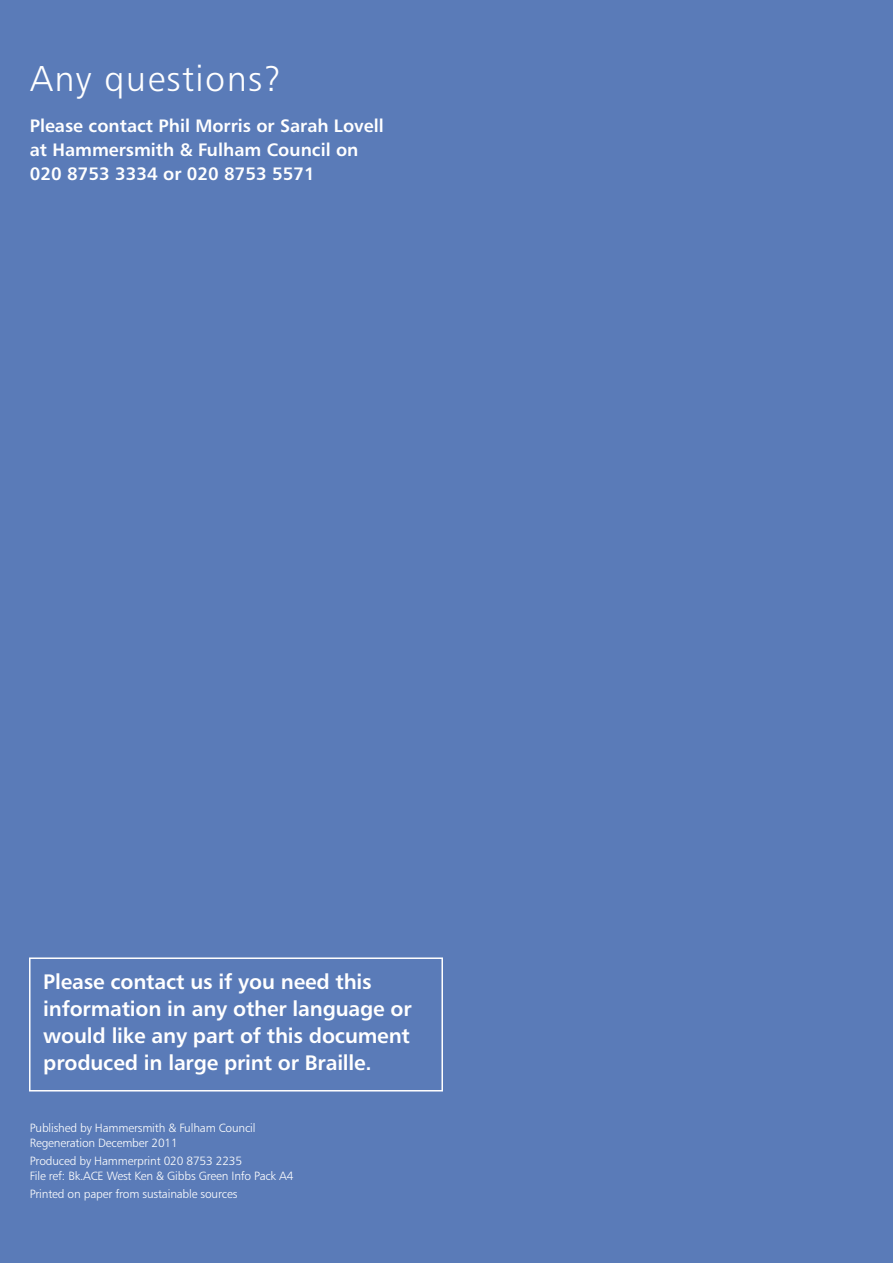
<style>
.page{position:relative;width:893px;height:1263px;background:#5a7bb8}
.page>*{position:absolute;margin:0;border:0;box-sizing:border-box;transform-origin:0 0}
.t1{font:36px "Humanist 777 BT Light B";letter-spacing:.04em;color:#fff}
.t2{font:21px/27px "Humanist 777 BT Bold B";letter-spacing:-.01em;color:#fff}
.t3{font:18px/24px "Humanist 777 BT Bold B";color:#fff}
.t4{font:12px/14.4px "Humanist 777 BT Light B";letter-spacing:-.015em;color:#fff}
</style>
<div class="page">
<div style="left:29px;top:957px;width:414px;height:134px;border:2px solid #fff"></div>
<h1 class="t1" style="left:30px;top:57px;width:253px">Any questions?</h1>
<h3 class="t3" style="left:30px;top:114px;width:355px">Please contact Phil Morris or Sarah Lovell at Hammersmith &amp; Fulham Council on<br>020 8753 3334 or 020 8753 5571</h3>
<h2 class="t2" style="left:43px;top:967px;width:370px">Please contact us if you need this information in any other language or would like any part of this document produced in large print or Braille.</h2>
<p class="t4" style="left:30px;top:1121px;width:227px">Published by Hammersmith &amp; Fulham Council<br>Regeneration December 2011</p>
<p class="t4" style="left:30px;top:1154px;width:265px">Produced by Hammerprint 020 8753 2235<br>File ref: Bk.ACE West Ken &amp; Gibbs Green Info Pack A4</p>
<p class="t4" style="left:30px;top:1187px;width:209px">Printed on paper from sustainable sources</p>
</div>
